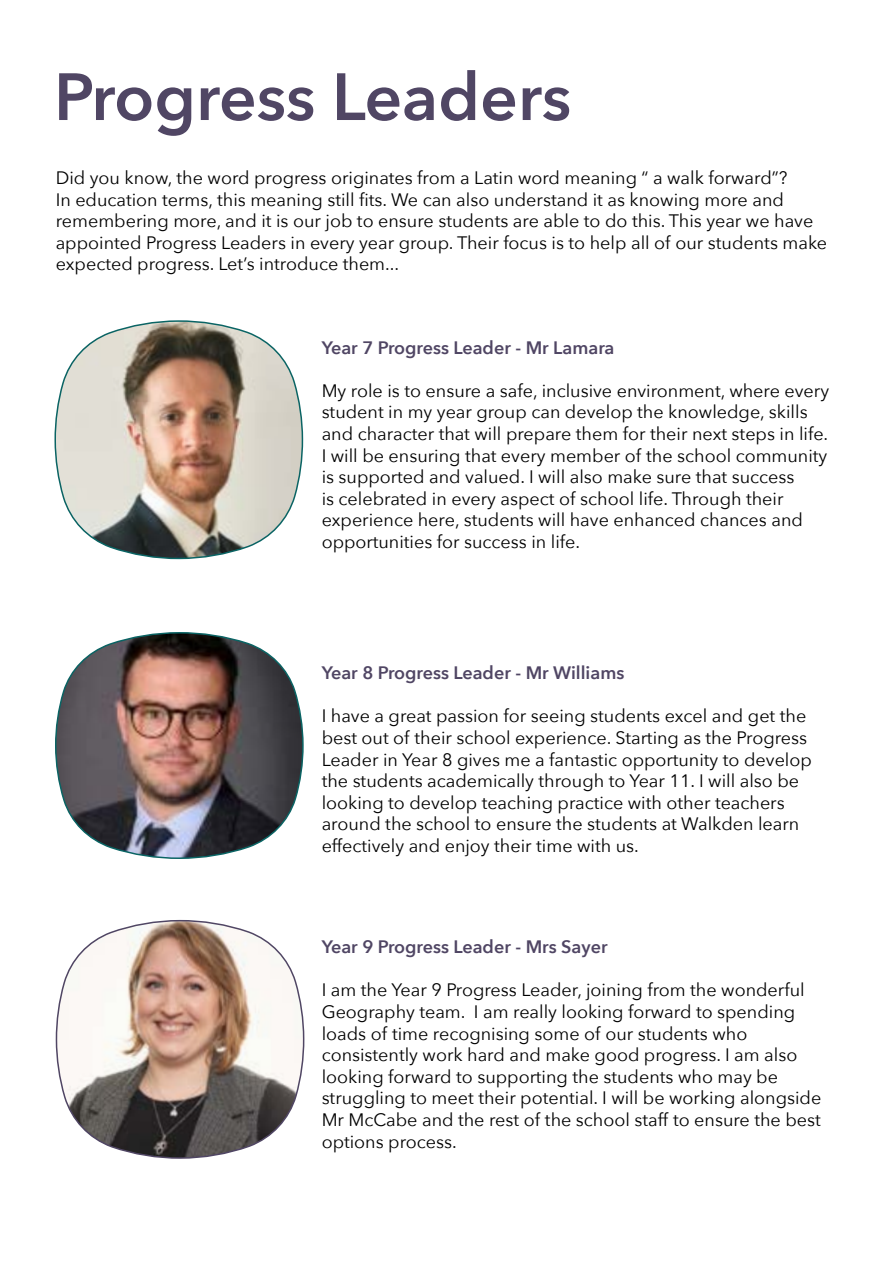
<style>
.page{position:relative;width:893px;height:1263px;background:#fff}
.page>*{position:absolute;margin:0;border:0;box-sizing:border-box;transform-origin:0 0}
.t1{font:600 66px "Avenir Next";color:#504664}
.t2{font:18px/21.6px "Avenir Next";color:#000}
.t3{font:600 18px "Avenir Next";color:#504664}
</style>
<div class="page">
<img style="left:55px;top:320px;width:247px;height:240px">
<img style="left:56px;top:632px;width:248px;height:227px">
<svg style="left:56px;top:919px;width:248px;height:240px"></svg>
<h1 class="t1" style="left:54px;top:40px;width:519px">Progress Leaders</h1>
<p class="t2" style="left:56px;top:166px;width:773px">Did you know, the word progress originates from a Latin word meaning “ a walk forward”?<br>In education terms, this meaning still fits. We can also understand it as knowing more and remembering more, and it is our job to ensure students are able to do this. This year we have appointed Progress Leaders in every year group. Their focus is to help all of our students make expected progress. Let’s introduce them...</p>
<p class="t3" style="left:322px;top:332px;width:294px">Year 7 Progress Leader - Mr Lamara</p>
<p class="t2" style="left:322px;top:379px;width:509px">My role is to ensure a safe, inclusive environment, where every student in my year group can develop the knowledge, skills and character that will prepare them for their next steps in life.<br>I will be ensuring that every member of the school community is supported and valued. I will also make sure that success<br>is celebrated in every aspect of school life. Through their experience here, students will have enhanced chances and opportunities for success in life.</p>
<p class="t3" style="left:322px;top:657px;width:304px">Year 8 Progress Leader - Mr Williams</p>
<p class="t2" style="left:322px;top:705px;width:492px">I have a great passion for seeing students excel and get the best out of their school experience. Starting as the Progress Leader in Year 8 gives me a fantastic opportunity to develop the students academically through to Year 11. I will also be looking to develop teaching practice with other teachers around the school to ensure the students at Walkden learn effectively and enjoy their time with us.</p>
<p class="t3" style="left:322px;top:931px;width:287px">Year 9 Progress Leader - Mrs Sayer</p>
<p class="t2" style="left:322px;top:978px;width:501px">I am the Year 9 Progress Leader, joining from the wonderful Geography team. I am really looking forward to spending loads of time recognising some of our students who consistently work hard and make good progress. I am also looking forward to supporting the students who may be struggling to meet their potential. I will be working alongside Mr McCabe and the rest of the school staff to ensure the best options process.</p>
</div>
